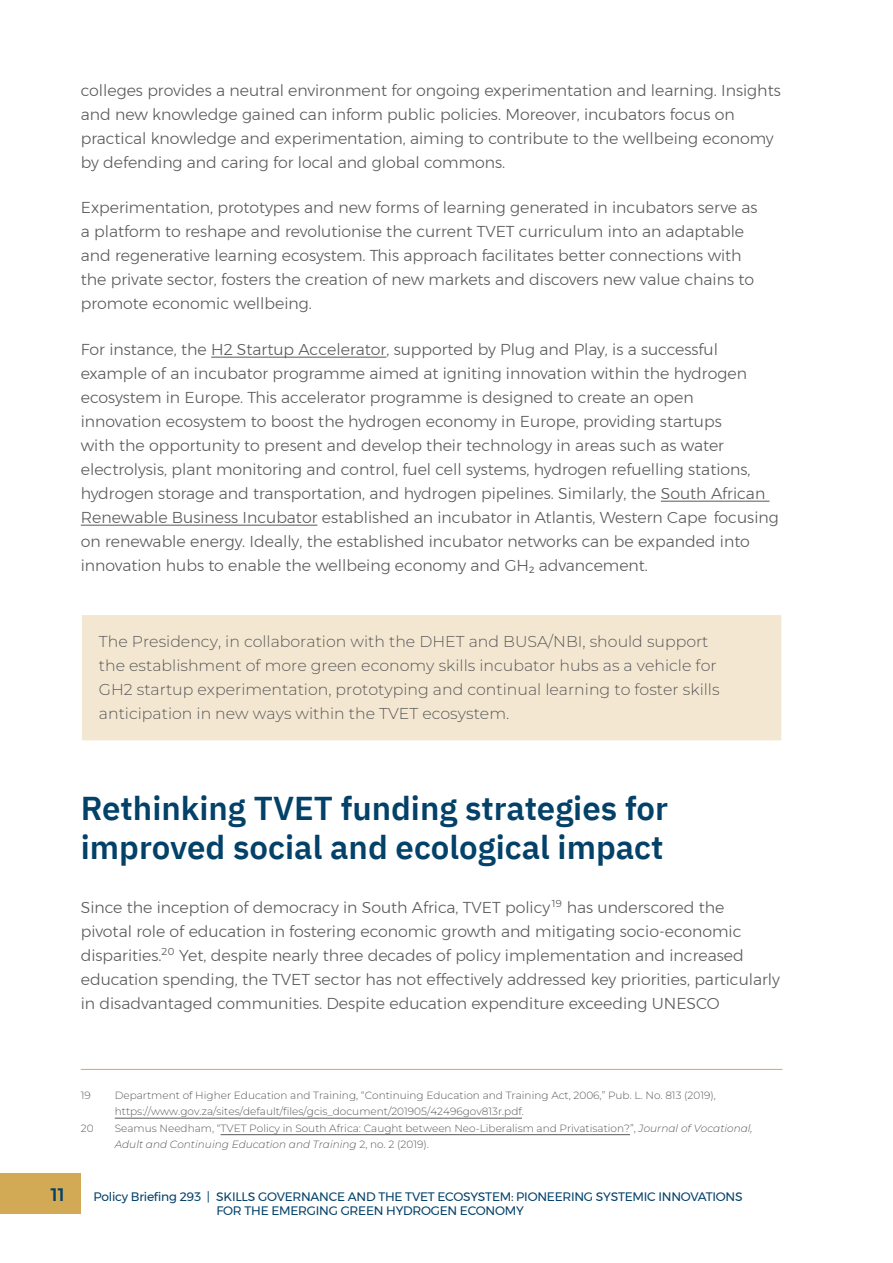
<style>
.page{position:relative;width:893px;height:1263px;background:#fff}
.page>*{position:absolute;margin:0;border:0;box-sizing:border-box;transform-origin:0 0}
.t1{font:600 33px/39px "IBM Plex Sans";color:#034169}
.t2{font:500 18px "Montserrat";color:#034169}
.t3{font:300 15.75px/24px "Montserrat";color:#58595b}
.t4{font:100 15.75px/24px "Montserrat";color:#58595b}
.t5{font:12.3px/14.7px "Montserrat";letter-spacing:-.02em;color:#034169}
.t6{font:100 10.5px/16.5px "Montserrat";color:#58595b}
.s1{font-style:italic}
</style>
<div class="page">
<div style="left:0;top:1172px;width:81px;height:41px;background:#d2aa56"></div>
<hr style="left:211px;top:357px;width:175px;height:1px;background:#58595b">
<hr style="left:661px;top:501px;width:109px;height:1px;background:#58595b">
<hr style="left:81px;top:525px;width:236px;height:1px;background:#58595b">
<div style="left:81px;top:614px;width:701px;height:127px;background:#f4e7d1"></div>
<hr style="left:81px;top:614px;width:701px;height:1px;background:#fff">
<hr style="left:81px;top:615px;width:1px;height:125px;background:#fff">
<hr style="left:781px;top:615px;width:1px;height:125px;background:#fff">
<hr style="left:81px;top:740px;width:701px;height:1px;background:#fff">
<hr style="left:81px;top:1069px;width:701px;height:1px;background:#d2aa56">
<hr style="left:115px;top:1118px;width:407px;height:1px;background:#58595b">
<hr style="left:221px;top:1134px;width:409px;height:1px;background:#58595b">
<p class="t3" style="left:81px;top:78px;width:701px">colleges provides a neutral environment for ongoing experimentation and learning. Insights and new knowledge gained can inform public policies. Moreover, incubators focus on practical knowledge and experimentation, aiming to contribute to the wellbeing economy by defending and caring for local and global commons.</p>
<p class="t3" style="left:81px;top:195px;width:678px">Experimentation, prototypes and new forms of learning generated in incubators serve as a platform to reshape and revolutionise the current TVET curriculum into an adaptable and regenerative learning ecosystem. This approach facilitates better connections with the private sector, fosters the creation of new markets and discovers new value chains to promote economic wellbeing.</p>
<p class="t3" style="left:81px;top:337px;width:699px">For instance, the H2 Startup Accelerator, supported by Plug and Play, is a successful example of an incubator programme aimed at igniting innovation within the hydrogen ecosystem in Europe. This accelerator programme is designed to create an open<br>innovation ecosystem to boost the hydrogen economy in Europe, providing startups<br>with the opportunity to present and develop their technology in areas such as water electrolysis, plant monitoring and control, fuel cell systems, hydrogen refuelling stations, hydrogen storage and transportation, and hydrogen pipelines. Similarly, the South African Renewable Business Incubator established an incubator in Atlantis, Western Cape focusing on renewable energy. Ideally, the established incubator networks can be expanded into innovation hubs to enable the wellbeing economy and GH<sub>2</sub> advancement.</p>
<p class="t4" style="left:99px;top:629px;width:622px">The Presidency, in collaboration with the DHET and BUSA/NBI, should support the establishment of more green economy skills incubator hubs as a vehicle for GH2 startup experimentation, prototyping and continual learning to foster skills anticipation in new ways within the TVET ecosystem.</p>
<h1 class="t1" style="left:81px;top:786px;width:589px">Rethinking TVET funding strategies for improved social and ecological impact</h1>
<p class="t3" style="left:81px;top:895px;width:701px">Since the inception of democracy in South Africa, TVET policy <sup>19</sup> has underscored the<br>pivotal role of education in fostering economic growth and mitigating socio-economic disparities.<sup>20</sup> Yet, despite nearly three decades of policy implementation and increased education spending, the TVET sector has not effectively addressed key priorities, particularly in disadvantaged communities. Despite education expenditure exceeding UNESCO</p>
<p class="t6" style="left:81px;top:1086px;width:12px">19</p>
<p class="t6" style="left:115px;top:1086px;width:603px">Department of Higher Education and Training, “Continuing Education and Training Act, 2006,” Pub. L. No. 813 (2019), https://www.gov.za/sites/default/files/gcis_document/201905/42496gov813r.pdf.</p>
<p class="t6" style="left:81px;top:1119px;width:14px">20</p>
<p class="t6" style="left:115px;top:1119px;width:639px">Seamus Needham, “TVET Policy in South Africa: Caught between Neo-Liberalism and Privatisation?”, <span class="s1">Journal of Vocational,<br>Adult and Continuing Education and Training</span> 2, no. 2 (2019).</p>
<p class="t2" style="left:51px;top:1181px;width:15px">11</p>
<p class="t5" style="left:216px;top:1189px;width:528px;text-indent:-123px">Policy Briefing 293 | SKILLS GOVERNANCE AND THE TVET ECOSYSTEM: PIONEERING SYSTEMIC INNOVATIONS<br>FOR THE EMERGING GREEN HYDROGEN ECONOMY</p>
</div>
